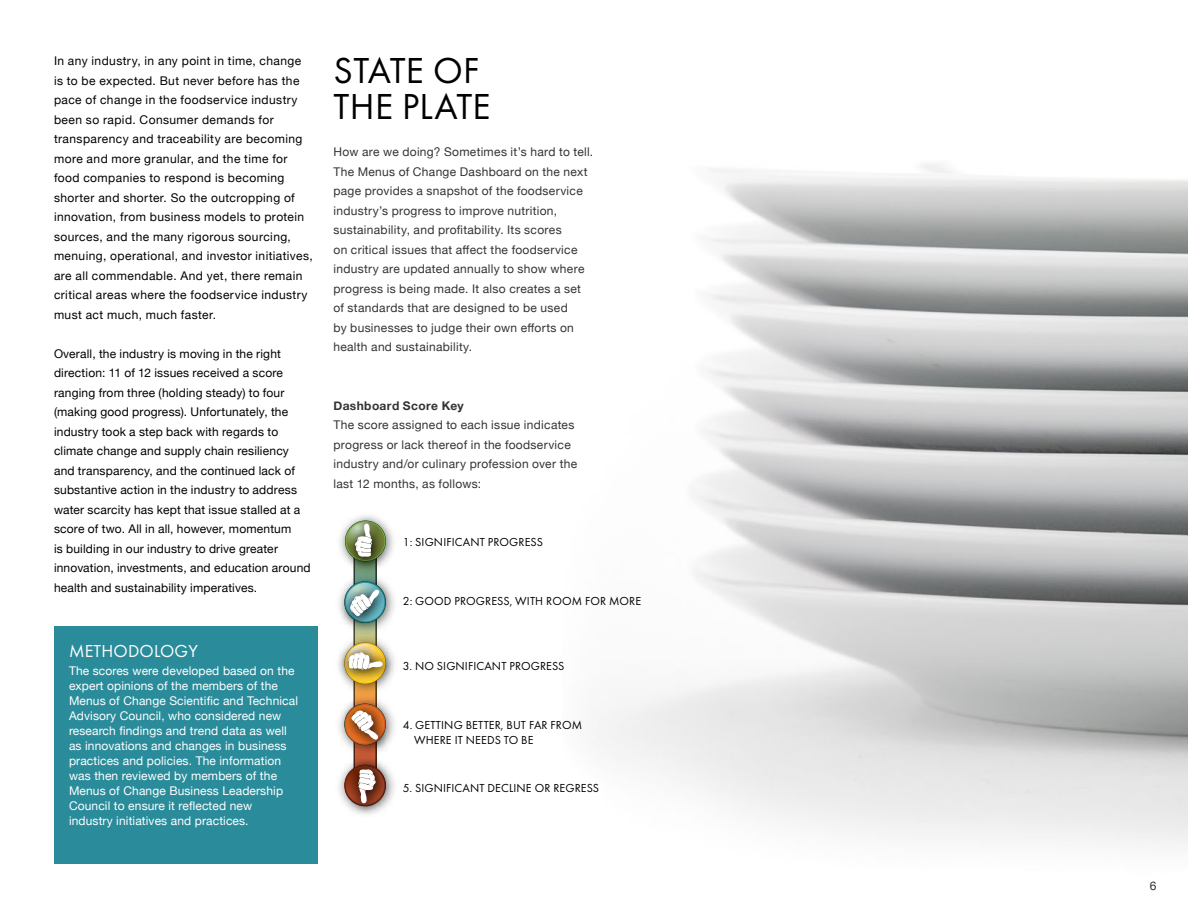
<style>
.page{position:relative;width:1188px;height:918px;background:#fff}
.page>*{position:absolute;margin:0;border:0;box-sizing:border-box;transform-origin:0 0}
.t1{font:37.5px/36px "Futura PT";letter-spacing:.005em;color:#000}
.t2{font:18px "Futura PT";letter-spacing:.01em;color:#fff}
.t3{font:12px/19.5px "Helvetica Neue";letter-spacing:.025em;color:#000}
.t4{font:12px/19.5px "Helvetica Neue";letter-spacing:.025em;color:#333}
.t5{font:12px/15px "Helvetica Neue";letter-spacing:.01em;color:#fff}
.t6{font:12px/14.4px "Futura PT";letter-spacing:.01em;color:#000}
.t7{font:700 12px "Helvetica Neue";letter-spacing:.03em;color:#333}
.t8{font:12px "Helvetica Neue";color:#323232}
</style>
<div class="page">
<img style="left:596px;top:163px;width:592px;height:683px">
<div style="left:54px;top:626px;width:264px;height:238px;background:#2a8c9b"></div>
<img style="left:351px;top:687px;width:31px;height:4px">
<img style="left:338px;top:639px;width:56px;height:48px">
<svg style="left:349px;top:652px;width:33px;height:17px"></svg>
<img style="left:339px;top:527px;width:55px;height:32px">
<img style="left:341px;top:515px;width:47px;height:54px">
<svg style="left:355px;top:524px;width:17px;height:33px"></svg>
<img style="left:353px;top:569px;width:24px;height:70px">
<img style="left:338px;top:575px;width:56px;height:59px">
<svg style="left:350px;top:590px;width:29px;height:26px"></svg>
<img style="left:338px;top:772px;width:56px;height:30px">
<img style="left:344px;top:761px;width:49px;height:54px">
<svg style="left:359px;top:769px;width:17px;height:34px"></svg>
<img style="left:353px;top:691px;width:25px;height:70px">
<img style="left:338px;top:696px;width:56px;height:61px">
<svg style="left:352px;top:711px;width:26px;height:29px"></svg>
<p class="t3" style="left:54px;top:52px;width:260px">In any industry, in any point in time, change is to be expected. But never before has the pace of change in the foodservice industry been so rapid. Consumer demands for transparency and traceability are becoming more and more granular, and the time for food companies to respond is becoming shorter and shorter. So the outcropping of innovation, from business models to protein sources, and the many rigorous sourcing, menuing, operational, and investor initiatives, are all commendable. And yet, there remain critical areas where the foodservice industry must act much, much faster.</p>
<p class="t3" style="left:54px;top:345px;width:258px">Overall, the industry is moving in the right direction: 11 of 12 issues received a score ranging from three (holding steady) to four (making good progress). Unfortunately, the industry took a step back with regards to climate change and supply chain resiliency and transparency, and the continued lack of substantive action in the industry to address water scarcity has kept that issue stalled at a score of two. All in all, however, momentum<br>is building in our industry to drive greater innovation, investments, and education around health and sustainability imperatives.</p>
<h2 class="t2" style="left:69px;top:640px;width:130px">METHODOLOGY</h2>
<p class="t5" style="left:69px;top:664px;width:231px">The scores were developed based on the expert opinions of the members of the Menus of Change Scientific and Technical Advisory Council, who considered new research findings and trend data as well as innovations and changes in business practices and policies. The information was then reviewed by members of the Menus of Change Business Leadership Council to ensure it reflected new industry initiatives and practices.</p>
<h1 class="t1" style="left:334px;top:52px;width:158px">STATE OF<br>THE PLATE</h1>
<p class="t4" style="left:333px;top:143px;width:261px">How are we doing? Sometimes it’s hard to tell.<br>The Menus of Change Dashboard on the next page provides a snapshot of the foodservice industry’s progress to improve nutrition, sustainability, and profitability. Its scores<br>on critical issues that affect the foodservice industry are updated annually to show where progress is being made. It also creates a set of standards that are designed to be used<br>by businesses to judge their own efforts on health and sustainability.</p>
<p class="t7" style="left:333px;top:396px;width:132px">Dashboard Score Key</p>
<p class="t4" style="left:333px;top:416px;width:245px">The score assigned to each issue indicates progress or lack thereof in the foodservice industry and/or culinary profession over the last 12 months, as follows:</p>
<p class="t6" style="left:403px;top:534px;width:142px">1: SIGNIFICANT PROGRESS</p>
<p class="t6" style="left:403px;top:594px;width:240px">2: GOOD PROGRESS, WITH ROOM FOR MORE</p>
<p class="t6" style="left:403px;top:658px;width:163px">3. NO SIGNIFICANT PROGRESS</p>
<p class="t6" style="left:414px;top:718px;width:170px;text-indent:-11px">4. GETTING BETTER, BUT FAR FROM<br>WHERE IT NEEDS TO BE</p>
<p class="t6" style="left:403px;top:780px;width:198px">5. SIGNIFICANT DECLINE OR REGRESS</p>
<p class="t8" style="left:1150px;top:877px;width:8px">6</p>
</div>
